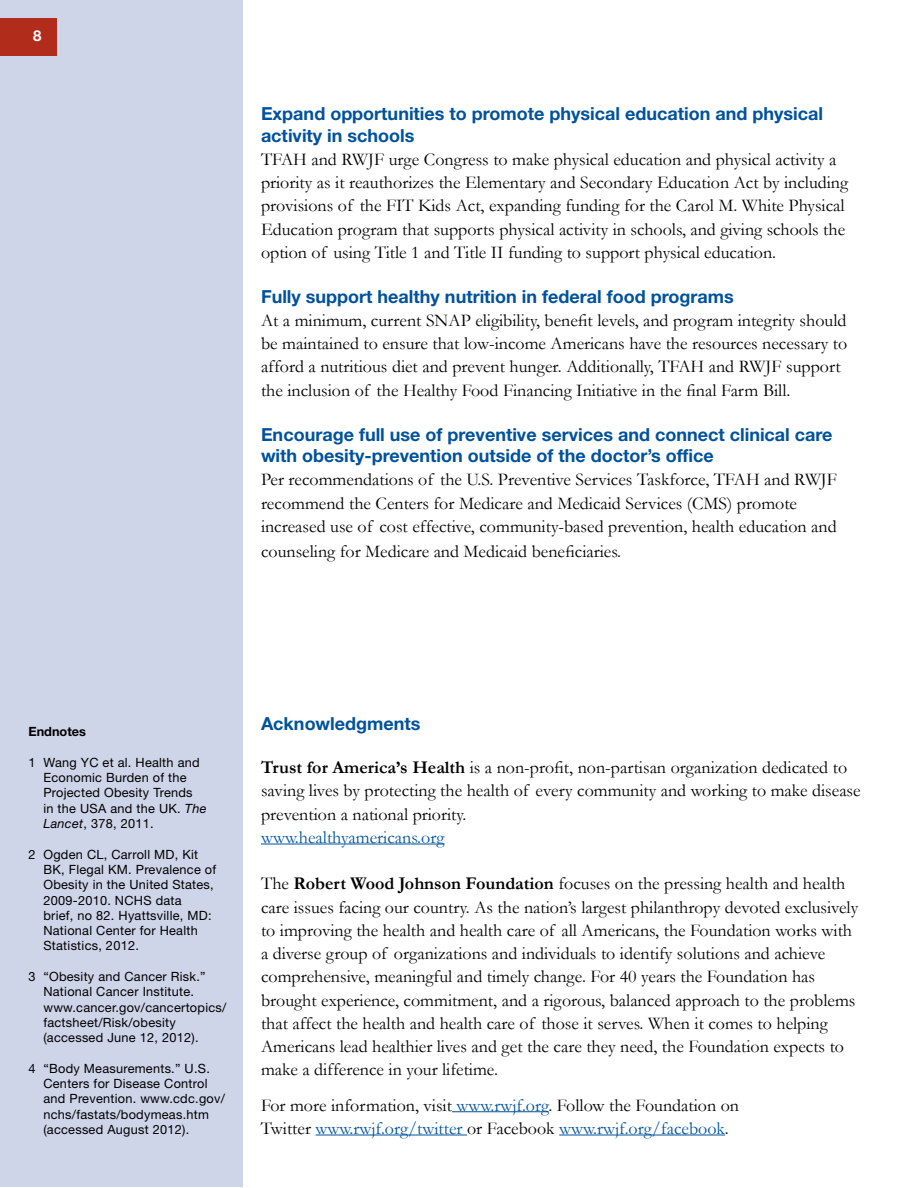
<style>
.page{position:relative;width:918px;height:1188px;background:#fff}
.page>*{position:absolute;margin:0;border:0;box-sizing:border-box;transform-origin:0 0}
.t1{font:18px/23.2px "Garamond";color:#000}
.t2{font:700 18px/21.6px "Helvetica Neue";color:#00529c}
.t3{font:18px "Garamond";color:#00529c}
.t4{font:700 15px "Helvetica Neue";color:#fff}
.t5{font:12.75px/15.3px "Helvetica Neue";letter-spacing:.02em;color:#000}
.t6{font:700 12.75px "Helvetica Neue";color:#000}
.s1{font-style:italic}
.s2{font-weight:700}
.s3{color:#00529c}
</style>
<div class="page">
<div style="left:0;top:1px;width:242px;height:1186px;background:#cfd5e9"></div>
<div style="left:0;top:18px;width:57px;height:37px;background:#b22c1c"></div>
<hr style="left:261px;top:844px;width:183px;height:1px;background:#00529c">
<hr style="left:452px;top:1111px;width:96px;height:1px;background:#00529c">
<hr style="left:316px;top:1135px;width:151px;height:1px;background:#00529c">
<hr style="left:559px;top:1135px;width:166px;height:1px;background:#00529c">
<p class="t4" style="left:33px;top:27px;width:10px">8</p>
<p class="t2" style="left:261px;top:102px;width:564px">Expand opportunities to promote physical education and physical activity in schools</p>
<p class="t1" style="left:261px;top:147px;width:589px">TFAH and RWJF urge Congress to make physical education and physical activity a priority as it reauthorizes the Elementary and Secondary Education Act by including provisions of the FIT Kids Act, expanding funding for the Carol M. White Physical Education program that supports physical activity in schools, and giving schools the option of using Title 1 and Title II funding to support physical education.</p>
<p class="t2" style="left:261px;top:285px;width:474px">Fully support healthy nutrition in federal food programs</p>
<p class="t1" style="left:261px;top:308px;width:588px">At a minimum, current SNAP eligibility, benefit levels, and program integrity should be maintained to ensure that low-income Americans have the resources necessary to afford a nutritious diet and prevent hunger. Additionally, TFAH and RWJF support the inclusion of the Healthy Food Financing Initiative in the final Farm Bill.</p>
<p class="t2" style="left:261px;top:423px;width:573px">Encourage full use of preventive services and connect clinical care with obesity-prevention outside of the doctor’s office</p>
<p class="t1" style="left:261px;top:468px;width:578px">Per recommendations of the U.S. Preventive Services Taskforce, TFAH and RWJF recommend the Centers for Medicare and Medicaid Services (CMS) promote increased use of cost effective, community-based prevention, health education and</p>
<p class="t1" style="left:261px;top:540px;width:362px">counseling for Medicare and Medicaid beneficiaries.</p>
<p class="t6" style="left:28px;top:724px;width:59px">Endnotes</p>
<p class="t5" style="left:43px;top:754px;width:165px;text-indent:-15px">1 Wang YC et al. Health and<br>Economic Burden of the<br>Projected Obesity Trends<br>in the USA and the UK. <span class="s1">The<br>Lancet</span>, 378, 2011.</p>
<p class="t5" style="left:43px;top:846px;width:174px;text-indent:-15px">2 Ogden CL, Carroll M D, Kit<br>BK, Flegal KM . Prevalence of<br>Obesity in the United States,<br>2009-2010. NCHS data<br>brief, no 82. Hyattsville, M D:<br>National Center for Health<br>Statistics, 2012.</p>
<p class="t5" style="left:43px;top:969px;width:184px;text-indent:-15px">3 “Obesity and Cancer Risk.”<br>National Cancer I nstitute. www.cancer.gov/cancertopics/ factsheet/Risk/obesity (accessed June 12, 2012).</p>
<p class="t5" style="left:43px;top:1060px;width:183px;text-indent:-15px">4 “Body Measurements.” U.S.<br>Centers for Disease Control and Prevention. www.cdc.gov/ nchs/fastats/bodymeas.htm (accessed August 2012).</p>
<p class="t2" style="left:261px;top:712px;width:161px">Acknowledgments</p>
<p class="t1" style="left:261px;top:756px;width:601px"><span class="s2">Trust for America’s Health</span> is a non-profit, non-partisan organization dedicated to saving lives by protecting the health of every community and working to make disease prevention a national priority.</p>
<p class="t3" style="left:261px;top:826px;width:185px">www.healthyamericans.org</p>
<p class="t1" style="left:261px;top:872px;width:599px">The <span class="s2">Robert Wood Johnson Foundation</span> focuses on the pressing health and health care issues facing our country. As the nation’s largest philanthropy devoted exclusively to improving the health and health care of all Americans, the Foundation works with a diverse group of organizations and individuals to identify solutions and achieve comprehensive, meaningful and timely change. For 40 years the Foundation has brought experience, commitment, and a rigorous, balanced approach to the problems that affect the health and health care of those it serves. When it comes to helping Americans lead healthier lives and get the care they need, the Foundation expects to make a difference in your lifetime.</p>
<p class="t1" style="left:261px;top:1093px;width:480px">For more information, visit <span class="s3">www.rwjf.org</span>. Follow the Foundation on<br>Twitter <span class="s3">www.rwjf.org/twitter</span> or Facebook <span class="s3">www.rwjf.org/facebook</span>.</p>
</div>
